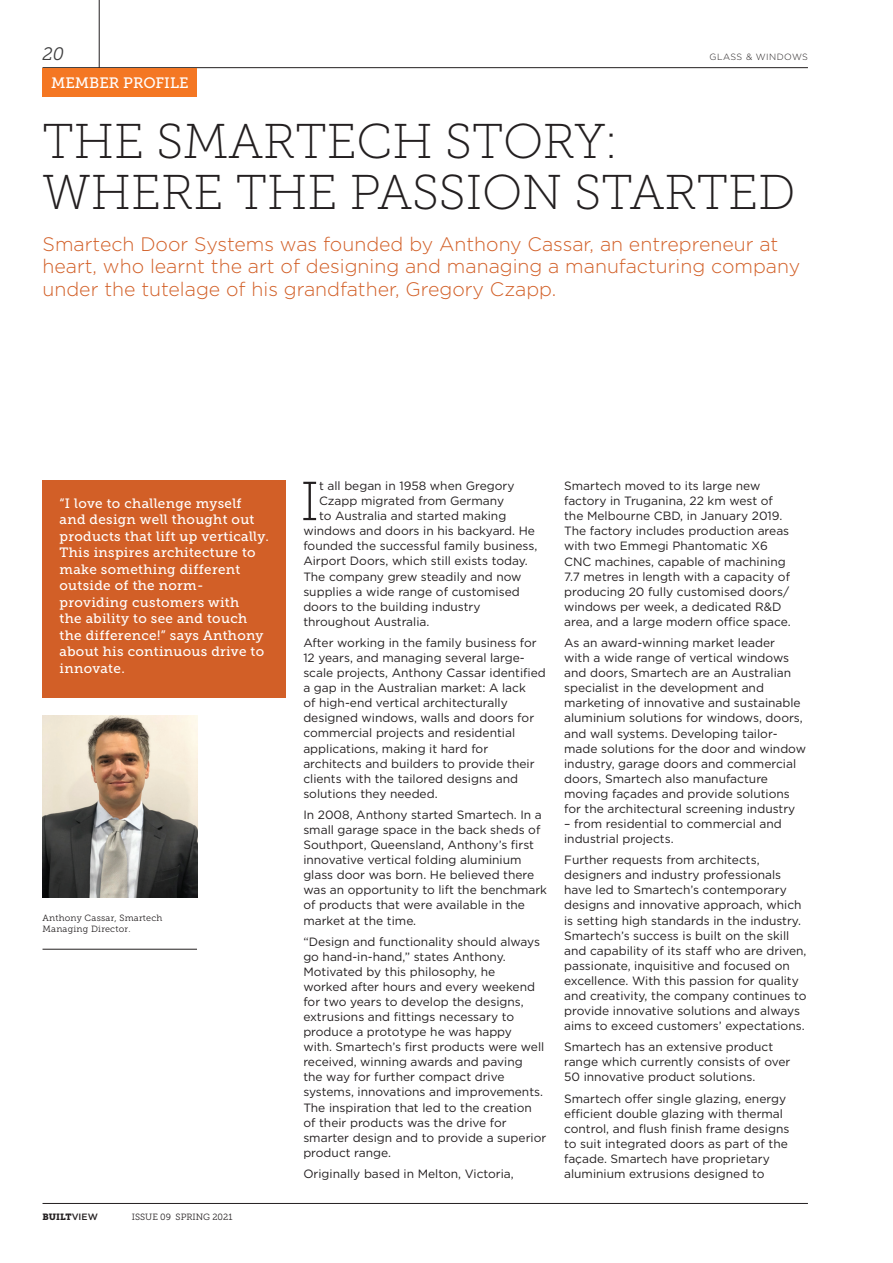
<style>
.page{position:relative;width:893px;height:1263px;background:#fff}
.page>*{position:absolute;margin:0;border:0;box-sizing:border-box;transform-origin:0 0}
.BODY__Main_Copy_Lead{font:54.9px "Museo Slab 100";color:#231f20}
.TITLE__Medium{font:48.75px/51px "Museo Slab 100";color:#231f20}
.TITLE__Story_Intro_S{font:300 19.5px/22.5px "Gotham";color:#d25f27}
.t1{font:italic 18px "Museo Slab 300";color:#3e3e3f}
.HEAD__Tab_Topic{font:15px "Museo Slab 500";color:#fff}
.QUOTE__Body_Museo{font:13.5px/16.5px "Museo Slab 500";letter-spacing:.025em;color:#fff}
.BODY__Main_Copy{font:12px/15.1px "Gotham";color:#231f20}
.BODY__Main_Copy_Lead-2{font:12px "Gotham";color:#231f20}
.IMAGE__Caption_no_nu{font:9px/11.2px "Museo Slab 300";letter-spacing:.025em;color:#231f20}
.IMAGE__Caption_no_nu-2{font:9px "Museo Slab 300";color:#231f20}
.t2{font:300 9px "Gotham";letter-spacing:.05em;color:#231f20}
.t3{font:9px "Museo Slab 900";color:#231f20}
.s1{font-family:"Gotham";font-weight:500;font-size:9.15px}
</style>
<div class="page">
<hr style="left:99px;top:0;width:1px;height:77px;background:#231f20">
<div style="left:43px;top:480px;width:243px;height:218px;background:#d25f27"></div>
<img style="left:43px;top:715px;width:154px;height:182px">
<hr style="left:43px;top:949px;width:154px;height:1px;background:#231f20">
<hr style="left:43px;top:67px;width:765px;height:1px;background:#231f20">
<hr style="left:43px;top:1203px;width:765px;height:1px;background:#231f20">
<div style="left:43px;top:68px;width:154px;height:28px;background:#f47723"></div>
<h3 class="t1" style="left:43px;top:44px;width:23px">20</h3>
<p class="t2" style="left:710px;top:51px;width:100px">GLASS &amp; WINDOWS</p>
<p class="HEAD__Tab_Topic" style="left:51px;top:74px;width:139px">MEMBER PROFILE</p>
<p class="TITLE__Medium" style="left:43px;top:117px;width:755px">THE SMARTECH STORY:<br>WHERE THE PASSION STARTED</p>
<p class="TITLE__Story_Intro_S" style="left:43px;top:232px;width:759px">Smartech Door Systems was founded by Anthony Cassar, an entrepreneur at heart, who learnt the art of designing and managing a manufacturing company under the tutelage of his grandfather, Gregory Czapp.</p>
<p class="QUOTE__Body_Museo" style="left:60px;top:495px;width:211px">“I love to challenge myself and design well thought out products that lift up vertically.<br>This inspires architecture to make something different outside of the norm&shy;providing customers with<br>the ability to see and touch the difference!” says Anthony about his continuous drive to innovate.</p>
<p class="IMAGE__Caption_no_nu" style="left:43px;top:912px;width:121px">Anthony Cassar, Smartech<br>Managing Director.</p>
<p class="t3" style="left:43px;top:1212px;width:57px">BUILT<span class="s1">VIEW</span></p>
<p class="IMAGE__Caption_no_nu-2" style="left:132px;top:1212px;width:102px">ISSUE 09 SPRING 2021</p>
<p class="BODY__Main_Copy_Lead" style="left:300px;top:472px;width:20px">I</p>
<p class="BODY__Main_Copy_Lead-2" style="left:319px;top:478px;width:197px">t all began in 1958 when Gregory</p>
<p class="BODY__Main_Copy_Lead-2" style="left:319px;top:493px;width:187px">Czapp migrated from Germany</p>
<p class="BODY__Main_Copy_Lead-2" style="left:319px;top:508px;width:189px">to Australia and started making</p>
<p class="BODY__Main_Copy_Lead-2" style="left:303px;top:523px;width:233px">windows and doors in his backyard. He</p>
<p class="BODY__Main_Copy_Lead-2" style="left:303px;top:538px;width:235px">founded the successful family business,</p>
<p class="BODY__Main_Copy_Lead-2" style="left:303px;top:553px;width:226px">Airport Doors, which still exists today.</p>
<p class="BODY__Main_Copy_Lead-2" style="left:303px;top:569px;width:220px">The company grew steadily and now</p>
<p class="BODY__Main_Copy_Lead-2" style="left:303px;top:584px;width:218px">supplies a wide range of customised</p>
<p class="BODY__Main_Copy_Lead-2" style="left:303px;top:599px;width:179px">doors to the building industry</p>
<p class="BODY__Main_Copy_Lead-2" style="left:303px;top:614px;width:128px">throughout Australia.</p>
<p class="BODY__Main_Copy" style="left:303px;top:635px;width:244px">After working in the family business for 12 years, and managing several large&shy;scale projects, Anthony Cassar identified a gap in the Australian market: A lack<br>of high-end vertical architecturally designed windows, walls and doors for commercial projects and residential applications, making it hard for architects and builders to provide their clients with the tailored designs and solutions they needed.</p>
<p class="BODY__Main_Copy" style="left:303px;top:807px;width:245px">In 2008, Anthony started Smartech. In a small garage space in the back sheds of Southport, Queensland, Anthony’s first innovative vertical folding aluminium glass door was born. He believed there was an opportunity to lift the benchmark of products that were available in the market at the time.</p>
<p class="BODY__Main_Copy" style="left:303px;top:933px;width:244px">“Design and functionality should always go hand-in-hand,” states Anthony.<br>Motivated by this philosophy, he<br>worked after hours and every weekend for two years to develop the designs, extrusions and fittings necessary to produce a prototype he was happy<br>with. Smartech’s first products were well received, winning awards and paving<br>the way for further compact drive systems, innovations and improvements.<br>The inspiration that led to the creation of their products was the drive for smarter design and to provide a superior product range.</p>
<p class="BODY__Main_Copy" style="left:303px;top:1166px;width:212px">Originally based in Melton, Victoria,</p>
<p class="BODY__Main_Copy" style="left:564px;top:478px;width:228px">Smartech moved to its large new factory in Truganina, 22 km west of the Melbourne CBD, in January 2019.<br>The factory includes production areas with two Emmegi Phantomatic X6<br>CNC machines, capable of machining 7.7 metres in length with a capacity of producing 20 fully customised doors/ windows per week, a dedicated R&amp;D area, and a large modern office space.</p>
<p class="BODY__Main_Copy" style="left:564px;top:635px;width:243px">As an award-winning market leader<br>with a wide range of vertical windows and doors, Smartech are an Australian specialist in the development and marketing of innovative and sustainable aluminium solutions for windows, doors, and wall systems. Developing tailor&shy;made solutions for the door and window industry, garage doors and commercial doors, Smartech also manufacture moving façades and provide solutions for the architectural screening industry</p>
<p class="BODY__Main_Copy" style="left:564px;top:816px;width:219px">– from residential to commercial and industrial projects.</p>
<p class="BODY__Main_Copy" style="left:564px;top:852px;width:244px">Further requests from architects, designers and industry professionals have led to Smartech’s contemporary designs and innovative approach, which is setting high standards in the industry.<br>Smartech’s success is built on the skill and capability of its staff who are driven, passionate, inquisitive and focused on excellence. With this passion for quality and creativity, the company continues to provide innovative solutions and always aims to exceed customers’ expectations.</p>
<p class="BODY__Main_Copy" style="left:564px;top:1039px;width:228px">Smartech has an extensive product range which currently consists of over<br>50 innovative product solutions.</p>
<p class="BODY__Main_Copy" style="left:564px;top:1090px;width:227px">Smartech offer single glazing, energy efficient double glazing with thermal control, and flush finish frame designs to suit integrated doors as part of the façade. Smartech have proprietary aluminium extrusions designed to</p>
</div>
